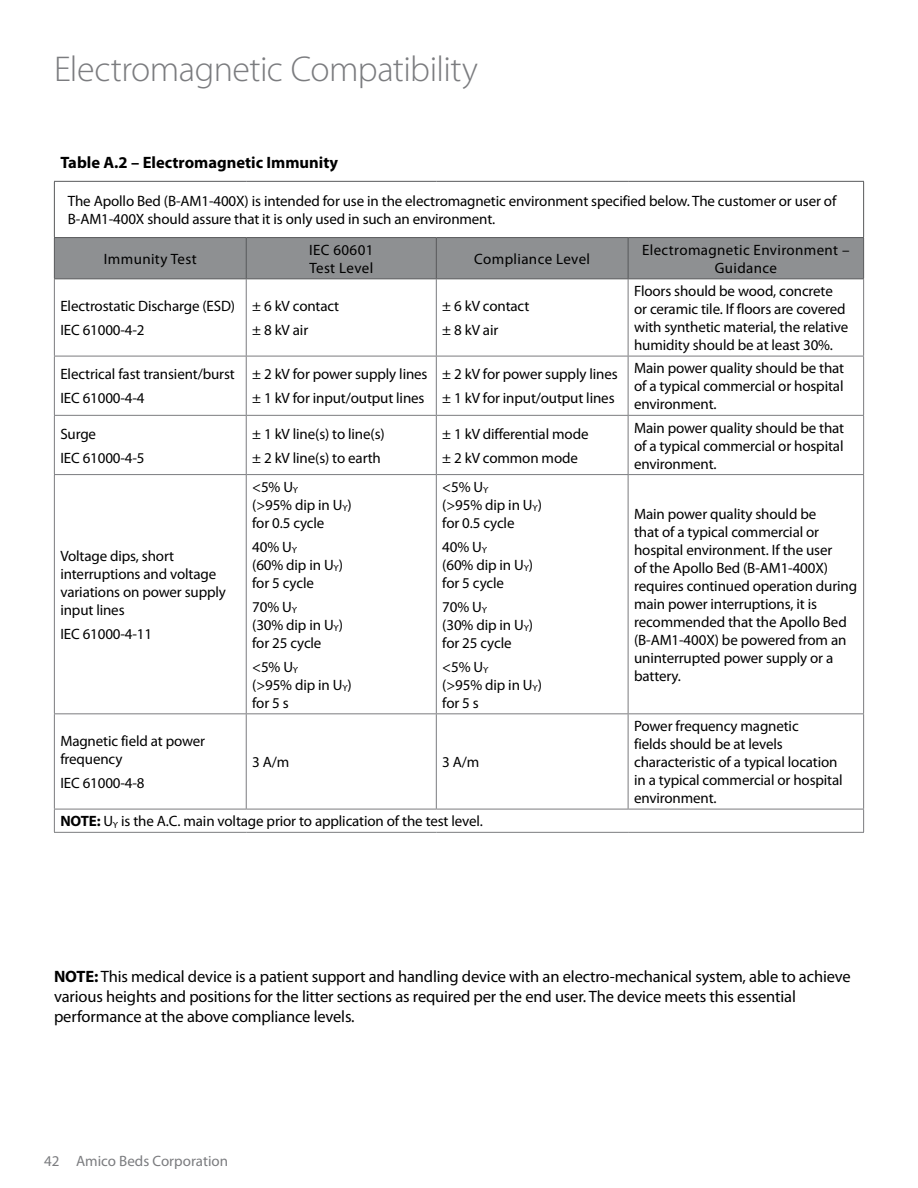
<style>
.page{position:relative;width:918px;height:1188px;background:#fff}
.page>*{position:absolute;margin:0;border:0;box-sizing:border-box;transform-origin:0 0}
.inner_subhead{font:300 36px "Myriad Pro";letter-spacing:-.015em;color:#7b7c7f}
.body_text{font:16.5px/19.8px "Myriad Pro";letter-spacing:-.01em;color:#000}
.bold_subhead{font:700 16.5px "Myriad Pro";color:#000}
.table_body_text{font:15px/18px "Myriad Pro";letter-spacing:-.01em;color:#000}
.table_headers{font:15px/18px "Myriad Pro";letter-spacing:.025em;color:#000}
.t1{font:15px "Myriad Pro";color:#7b7c7f}
.s1{font-weight:700}
</style>
<div class="page">
<div style="left:55px;top:238px;width:808px;height:40px;background:#8e9092"></div>
<hr style="left:54px;top:279px;width:1px;height:77px;background:#7b7c7f">
<hr style="left:246px;top:279px;width:1px;height:77px;background:#7b7c7f">
<hr style="left:436px;top:279px;width:1px;height:77px;background:#7b7c7f">
<hr style="left:628px;top:279px;width:1px;height:77px;background:#7b7c7f">
<hr style="left:863px;top:279px;width:1px;height:77px;background:#7b7c7f">
<hr style="left:54px;top:356px;width:192px;height:1px;background:#7b7c7f">
<hr style="left:54px;top:356px;width:1px;height:59px;background:#7b7c7f">
<hr style="left:246px;top:356px;width:190px;height:1px;background:#7b7c7f">
<hr style="left:246px;top:356px;width:1px;height:59px;background:#7b7c7f">
<hr style="left:436px;top:356px;width:192px;height:1px;background:#7b7c7f">
<hr style="left:436px;top:356px;width:1px;height:59px;background:#7b7c7f">
<hr style="left:628px;top:356px;width:236px;height:1px;background:#7b7c7f">
<hr style="left:628px;top:356px;width:1px;height:59px;background:#7b7c7f">
<hr style="left:863px;top:356px;width:1px;height:59px;background:#7b7c7f">
<hr style="left:54px;top:415px;width:192px;height:1px;background:#7b7c7f">
<hr style="left:54px;top:416px;width:1px;height:58px;background:#7b7c7f">
<hr style="left:246px;top:415px;width:190px;height:1px;background:#7b7c7f">
<hr style="left:246px;top:416px;width:1px;height:58px;background:#7b7c7f">
<hr style="left:436px;top:415px;width:192px;height:1px;background:#7b7c7f">
<hr style="left:436px;top:416px;width:1px;height:58px;background:#7b7c7f">
<hr style="left:628px;top:415px;width:236px;height:1px;background:#7b7c7f">
<hr style="left:628px;top:416px;width:1px;height:58px;background:#7b7c7f">
<hr style="left:863px;top:416px;width:1px;height:58px;background:#7b7c7f">
<hr style="left:54px;top:474px;width:192px;height:1px;background:#7b7c7f">
<hr style="left:54px;top:475px;width:1px;height:238px;background:#7b7c7f">
<hr style="left:246px;top:474px;width:190px;height:1px;background:#7b7c7f">
<hr style="left:246px;top:475px;width:1px;height:238px;background:#7b7c7f">
<hr style="left:436px;top:474px;width:192px;height:1px;background:#7b7c7f">
<hr style="left:436px;top:475px;width:1px;height:238px;background:#7b7c7f">
<hr style="left:628px;top:474px;width:236px;height:1px;background:#7b7c7f">
<hr style="left:628px;top:475px;width:1px;height:238px;background:#7b7c7f">
<hr style="left:863px;top:475px;width:1px;height:238px;background:#7b7c7f">
<hr style="left:54px;top:713px;width:192px;height:1px;background:#7b7c7f">
<hr style="left:54px;top:714px;width:1px;height:95px;background:#7b7c7f">
<hr style="left:246px;top:713px;width:190px;height:1px;background:#7b7c7f">
<hr style="left:246px;top:714px;width:1px;height:95px;background:#7b7c7f">
<hr style="left:436px;top:713px;width:192px;height:1px;background:#7b7c7f">
<hr style="left:436px;top:714px;width:1px;height:95px;background:#7b7c7f">
<hr style="left:628px;top:713px;width:236px;height:1px;background:#7b7c7f">
<hr style="left:628px;top:714px;width:1px;height:95px;background:#7b7c7f">
<hr style="left:863px;top:714px;width:1px;height:95px;background:#7b7c7f">
<hr style="left:54px;top:809px;width:192px;height:1px;background:#7b7c7f">
<svg style="left:54px;top:809px;width:1px;height:23px"></svg>
<hr style="left:246px;top:809px;width:190px;height:1px;background:#7b7c7f">
<hr style="left:436px;top:809px;width:192px;height:1px;background:#7b7c7f">
<hr style="left:628px;top:809px;width:236px;height:1px;background:#7b7c7f">
<svg style="left:863px;top:809px;width:1px;height:23px"></svg>
<hr style="left:54px;top:832px;width:192px;height:1px;background:#7b7c7f">
<hr style="left:246px;top:832px;width:190px;height:1px;background:#7b7c7f">
<hr style="left:436px;top:832px;width:192px;height:1px;background:#7b7c7f">
<hr style="left:628px;top:832px;width:236px;height:1px;background:#7b7c7f">
<hr style="left:54px;top:238px;width:1px;height:40px;background:#58595b">
<hr style="left:246px;top:238px;width:1px;height:40px;background:#58595b">
<hr style="left:436px;top:238px;width:1px;height:40px;background:#58595b">
<hr style="left:628px;top:238px;width:1px;height:40px;background:#58595b">
<hr style="left:863px;top:238px;width:1px;height:40px;background:#58595b">
<hr style="left:54px;top:278px;width:192px;height:1px;background:#58595b">
<hr style="left:246px;top:278px;width:190px;height:1px;background:#58595b">
<hr style="left:436px;top:278px;width:192px;height:1px;background:#58595b">
<hr style="left:628px;top:278px;width:236px;height:1px;background:#58595b">
<hr style="left:54px;top:181px;width:192px;height:1px;background:#58595b">
<hr style="left:54px;top:182px;width:1px;height:55px;background:#58595b">
<hr style="left:246px;top:181px;width:190px;height:1px;background:#58595b">
<hr style="left:436px;top:181px;width:192px;height:1px;background:#58595b">
<hr style="left:628px;top:181px;width:236px;height:1px;background:#58595b">
<hr style="left:863px;top:182px;width:1px;height:55px;background:#58595b">
<hr style="left:54px;top:237px;width:192px;height:1px;background:#58595b">
<hr style="left:246px;top:237px;width:190px;height:1px;background:#58595b">
<hr style="left:436px;top:237px;width:192px;height:1px;background:#58595b">
<hr style="left:628px;top:237px;width:236px;height:1px;background:#58595b">
<p class="inner_subhead" style="left:54px;top:47px;width:426px">Electromagnetic Compatibility</p>
<p class="bold_subhead" style="left:60px;top:152px;width:279px">Table A.2 – Electromagnetic Immunity</p>
<p class="table_body_text" style="left:68px;top:192px;width:770px">The Apollo Bed (B-AM1-400X) is intended for use in the electromagnetic environment specified below. The customer or user of<br>B-AM1-400X should assure that it is only used in such an environment.</p>
<p class="table_headers" style="left:104px;top:250px;width:94px">Immunity Test</p>
<p class="table_headers" style="left:309px;top:241px;width:66px">IEC 60601<br>Test Level</p>
<p class="table_headers" style="left:474px;top:250px;width:117px">Compliance Level</p>
<p class="table_headers" style="left:642px;top:241px;width:209px;text-align:center">Electromagnetic Environment –<br>Guidance</p>
<p class="table_body_text" style="left:60px;top:297px;width:176px">Electrostatic Discharge (ESD)</p>
<p class="table_body_text" style="left:60px;top:321px;width:86px">IEC 61000-4-2</p>
<p class="table_body_text" style="left:634px;top:282px;width:216px">Floors should be wood, concrete or ceramic tile. If floors are covered with synthetic material, the relative humidity should be at least 30%.</p>
<p class="table_body_text" style="left:252px;top:297px;width:89px">± 6 kV contact</p>
<p class="table_body_text" style="left:252px;top:321px;width:58px">± 8 kV air</p>
<p class="table_body_text" style="left:442px;top:297px;width:89px">± 6 kV contact</p>
<p class="table_body_text" style="left:442px;top:321px;width:58px">± 8 kV air</p>
<p class="table_body_text" style="left:60px;top:365px;width:176px">Electrical fast transient/burst</p>
<p class="table_body_text" style="left:60px;top:389px;width:86px">IEC 61000-4-4</p>
<p class="table_body_text" style="left:60px;top:424px;width:37px">Surge</p>
<p class="table_body_text" style="left:60px;top:448px;width:86px">IEC 61000-4-5</p>
<p class="table_body_text" style="left:60px;top:547px;width:167px">Voltage dips, short interruptions and voltage variations on power supply input lines</p>
<p class="table_body_text" style="left:60px;top:625px;width:93px">IEC 61000-4-11</p>
<p class="table_body_text" style="left:60px;top:732px;width:146px">Magnetic field at power frequency</p>
<p class="table_body_text" style="left:60px;top:774px;width:86px">IEC 61000-4-8</p>
<p class="table_body_text" style="left:252px;top:365px;width:177px">± 2 kV for power supply lines</p>
<p class="table_body_text" style="left:252px;top:389px;width:174px">± 1 kV for input/output lines</p>
<p class="table_body_text" style="left:442px;top:365px;width:177px">± 2 kV for power supply lines</p>
<p class="table_body_text" style="left:442px;top:389px;width:174px">± 1 kV for input/output lines</p>
<p class="table_body_text" style="left:252px;top:424px;width:134px">± 1 kV line(s) to line(s)</p>
<p class="table_body_text" style="left:252px;top:448px;width:130px">± 2 kV line(s) to earth</p>
<p class="table_body_text" style="left:442px;top:424px;width:148px">± 1 kV differential mode</p>
<p class="table_body_text" style="left:442px;top:448px;width:137px">± 2 kV common mode</p>
<p class="table_body_text" style="left:252px;top:478px;width:101px">&lt;5% U<sub>Υ<br></sub>(&gt;95% dip in U<sub>Υ</sub>) for 0.5 cycle</p>
<p class="table_body_text" style="left:252px;top:538px;width:92px">40% U<sub>Υ<br></sub>(60% dip in U<sub>Υ</sub>) for 5 cycle</p>
<p class="table_body_text" style="left:252px;top:598px;width:92px">70% U<sub>Υ<br></sub>(30% dip in U<sub>Υ</sub>) for 25 cycle</p>
<p class="table_body_text" style="left:252px;top:658px;width:101px">&lt;5% U<sub>Υ<br></sub>(&gt;95% dip in U<sub>Υ</sub>) for 5 s</p>
<p class="table_body_text" style="left:442px;top:478px;width:101px">&lt;5% U<sub>Υ<br></sub>(&gt;95% dip in U<sub>Υ</sub>) for 0.5 cycle</p>
<p class="table_body_text" style="left:442px;top:538px;width:92px">40% U<sub>Υ<br></sub>(60% dip in U<sub>Υ</sub>) for 5 cycle</p>
<p class="table_body_text" style="left:442px;top:598px;width:92px">70% U<sub>Υ<br></sub>(30% dip in U<sub>Υ</sub>) for 25 cycle</p>
<p class="table_body_text" style="left:442px;top:658px;width:101px">&lt;5% U<sub>Υ<br></sub>(&gt;95% dip in U<sub>Υ</sub>) for 5 s</p>
<p class="table_body_text" style="left:252px;top:753px;width:39px">3 A/m</p>
<p class="table_body_text" style="left:442px;top:753px;width:39px">3 A/m</p>
<p class="table_body_text" style="left:60px;top:812px;width:424px"><span class="s1">NOTE:</span> U<sub>Υ</sub> is the A.C. main voltage prior to application of the test level.</p>
<p class="table_body_text" style="left:634px;top:359px;width:212px;text-align:justify">Main power quality should be that of a typical commercial or hospital environment.</p>
<p class="table_body_text" style="left:634px;top:418px;width:212px;text-align:justify">Main power quality should be that of a typical commercial or hospital environment.</p>
<p class="table_body_text" style="left:634px;top:505px;width:225px">Main power quality should be<br>that of a typical commercial or hospital environment. If the user<br>of the Apollo Bed (B-AM1-400X) requires continued operation during main power interruptions, it is recommended that the Apollo Bed (B-AM1-400X) be powered from an uninterrupted power supply or a battery.</p>
<p class="table_body_text" style="left:634px;top:717px;width:210px">Power frequency magnetic<br>fields should be at levels characteristic of a typical location in a typical commercial or hospital environment.</p>
<p class="body_text" style="left:54px;top:967px;width:798px"><span class="s1">NOTE:</span> This medical device is a patient support and handling device with an electro-mechanical system, able to achieve various heights and positions for the litter sections as required per the end user. The device meets this essential performance at the above compliance levels.</p>
<p class="t1" style="left:44px;top:1152px;width:185px">42 Amico Beds Corporation</p>
</div>
